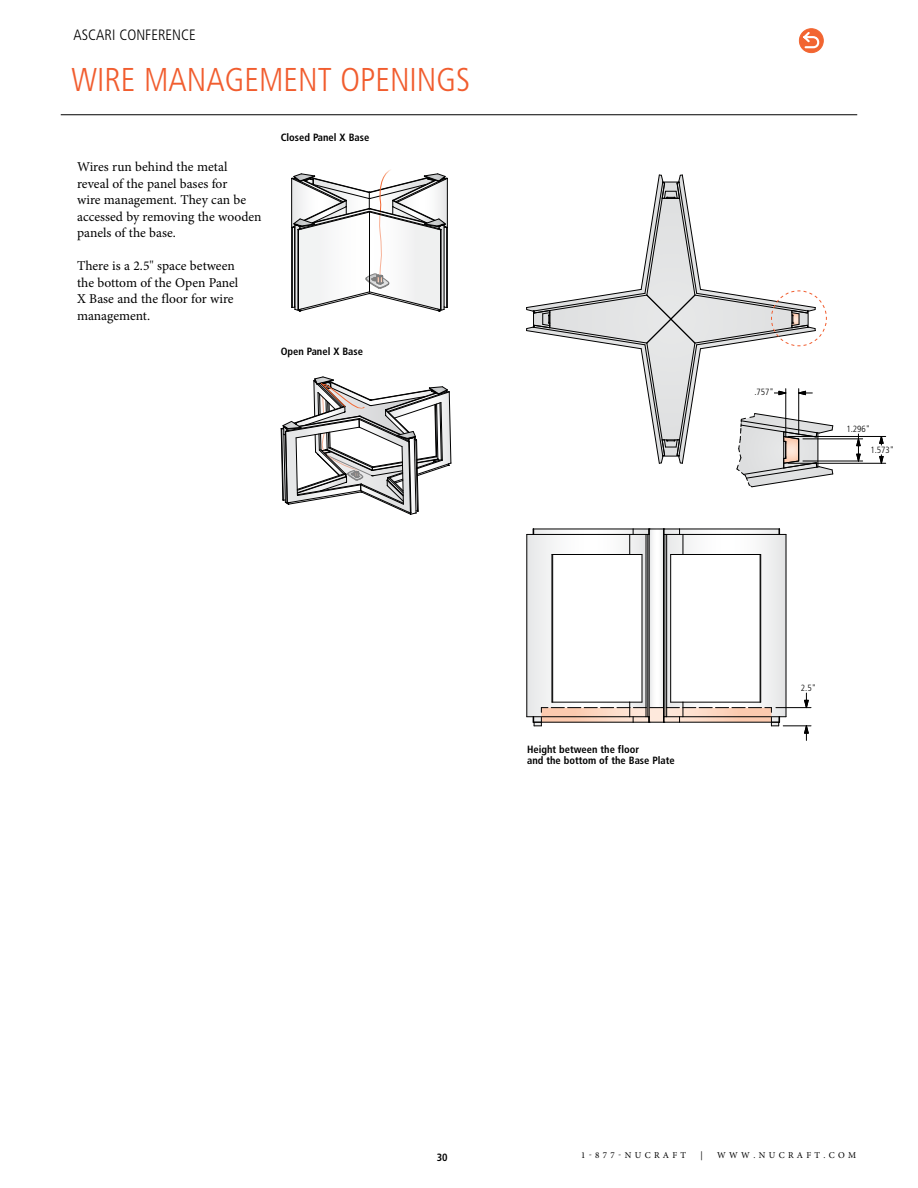
<style>
.page{position:relative;width:918px;height:1188px;background:#fff}
.page>*{position:absolute;margin:0;border:0;box-sizing:border-box;transform-origin:0 0}
.t1{font:300 condensed 33px "Frutiger LT Std";color:#f15d2f}
.t2{font:300 condensed 15px "Frutiger LT Std";color:#000}
.t3{font:13.5px/16.5px "Minion Pro";letter-spacing:-.005em;color:#000}
.t4{font:700 condensed 10.5px/10.5px "Frutiger LT Std";color:#000}
.t5{font:9px "Minion Pro";letter-spacing:.37em;color:#000}
.t6{font:300 condensed 9px "Frutiger LT Std";color:#000}
</style>
<div class="page">
<div style="left:799px;top:29px;width:24px;height:24px;background:#f26531;border-radius:50%"></div>
<div style="left:799px;top:29px;width:25px;height:24px;border:1px solid #f26531;border-radius:50%"></div>
<svg style="left:801px;top:30px;width:21px;height:19px"></svg>
<svg style="left:527px;top:529px;width:284px;height:211px"></svg>
<hr style="left:776px;top:707px;width:35px;height:1px;background:#000">
<hr style="left:61px;top:114px;width:796px;height:1px;background:#000">
<svg style="left:281px;top:377px;width:171px;height:138px"></svg>
<svg style="left:291px;top:169px;width:157px;height:143px"></svg>
<div style="left:797px;top:674px;width:28px;height:11px;background:#fff"></div>
<hr style="left:803px;top:461px;width:60px;height:1px;background:#000">
<hr style="left:803px;top:439px;width:60px;height:1px;background:#000">
<svg style="left:856px;top:434px;width:5px;height:28px"></svg>
<svg style="left:879px;top:437px;width:5px;height:8px"></svg>
<svg style="left:879px;top:455px;width:5px;height:8px"></svg>
<hr style="left:788px;top:463px;width:98px;height:1px;background:#000">
<hr style="left:788px;top:436px;width:98px;height:1px;background:#000">
<svg style="left:526px;top:175px;width:307px;height:313px"></svg>
<p class="t2" style="left:74px;top:26px;width:124px">ASCARI CONFERENCE</p>
<h1 class="t1" style="left:71px;top:61px;width:400px">WIRE MANAGEMENT OPENINGS</h1>
<p class="t3" style="left:77px;top:159px;width:186px">Wires run behind the metal reveal of the panel bases for<br>wire management. They can be accessed by removing the wooden panels of the base.</p>
<p class="t3" style="left:77px;top:258px;width:163px">There is a 2.5" space between the bottom of the Open Panel<br>X Base and the floor for wire management.</p>
<p class="t4" style="left:281px;top:132px;width:90px">Closed Panel X Base</p>
<p class="t4" style="left:281px;top:346px;width:84px">Open Panel X Base</p>
<p class="t6" style="left:754px;top:387px;width:21px">.757"</p>
<p class="t6" style="left:847px;top:424px;width:25px">1.296"</p>
<p class="t6" style="left:870px;top:445px;width:25px">1.573"</p>
<p class="t4" style="left:527px;top:745px;width:149px">Height between the floor<br>and the bottom of the Base Plate</p>
<p class="t6" style="left:801px;top:683px;width:17px">2.5"</p>
<p class="t4" style="left:437px;top:1152px;width:12px">30</p>
<p class="t5" style="left:581px;top:1149px;width:107px">1-877-NUCRAFT</p>
<p class="t5" style="left:700px;top:1149px;width:4px">|</p>
<p class="t5" style="left:717px;top:1149px;width:141px">WWW.NUCRAFT.COM</p>
</div>
